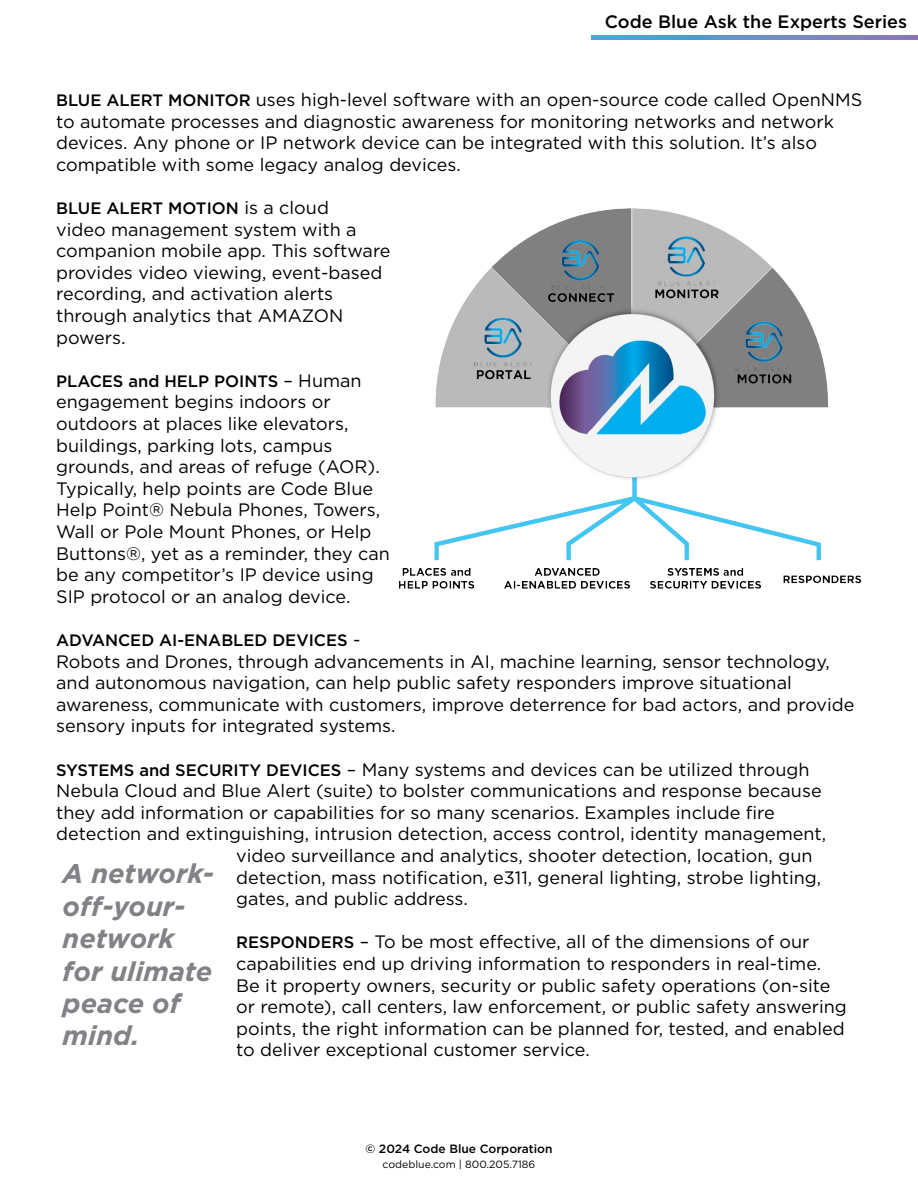
<style>
.page{position:relative;width:918px;height:1188px;background:#fff}
.page>*{position:absolute;margin:0;border:0;box-sizing:border-box;transform-origin:0 0}
.t1{font:italic 700 27px/32.4px "Gotham";color:#808285}
.t2{font:18px/21.6px "Gotham";color:#000}
.t3{font:500 18px "Gotham";color:#000}
.t4{font:500 16.5px "Gotham";color:#000}
.t5{font:500 12px "Gotham";color:#000}
.t6{font:10.5px "Gotham";color:#000}
.s1{font-weight:500;font-size:16.5px}
.s2{font-weight:400;font-size:18px}
</style>
<div class="page">
<svg style="left:592px;top:35px;width:326px;height:5px;background:#6690c6"></svg>
<img style="left:398px;top:208px;width:464px;height:381px">
<p class="t3" style="left:605px;top:10px;width:304px">Code Blue Ask the Experts Series</p>
<p class="t2" style="left:56px;top:89px;width:808px"><span class="s1">BLUE ALERT MONITOR</span> uses high-level software with an open-source code called OpenNMS to automate processes and diagnostic awareness for monitoring networks and network devices. Any phone or IP network device can be integrated with this solution. It’s also compatible with some legacy analog devices.</p>
<p class="t4" style="left:56px;top:197px;width:274px">BLUE ALERT MOTION <span class="s2">is a cloud</span></p>
<p class="t2" style="left:56px;top:218px;width:336px">video management system with a companion mobile app. This software provides video viewing, event-based recording, and activation alerts through analytics that AMAZON powers.</p>
<p class="t4" style="left:56px;top:370px;width:307px">PLACES and HELP POINTS <span class="s2">– Human</span></p>
<p class="t2" style="left:56px;top:391px;width:335px">engagement begins indoors or outdoors at places like elevators, buildings, parking lots, campus grounds, and areas of refuge (AOR).<br>Typically, help points are Code Blue Help Point® Nebula Phones, Towers, Wall or Pole Mount Phones, or Help Buttons®, yet as a reminder, they can be any competitor’s IP device using SIP protocol or an analog device.</p>
<p class="t4" style="left:56px;top:629px;width:306px">ADVANCED AI-ENABLED DEVICES <span class="s2">-</span></p>
<p class="t2" style="left:56px;top:650px;width:800px">Robots and Drones, through advancements in AI, machine learning, sensor technology, and autonomous navigation, can help public safety responders improve situational awareness, communicate with customers, improve deterrence for bad actors, and provide sensory inputs for integrated systems.</p>
<p class="t2" style="left:56px;top:758px;width:755px"><span class="s1">SYSTEMS and SECURITY DEVICES</span> – Many systems and devices can be utilized through</p>
<p class="t2" style="left:56px;top:780px;width:767px">Nebula Cloud and Blue Alert (suite) to bolster communications and response because</p>
<p class="t2" style="left:56px;top:801px;width:720px">they add information or capabilities for so many scenarios. Examples include fire</p>
<p class="t2" style="left:56px;top:823px;width:772px">detection and extinguishing, intrusion detection, access control, identity management,</p>
<p class="t2" style="left:236px;top:845px;width:578px">video surveillance and analytics, shooter detection, location, gun</p>
<p class="t2" style="left:236px;top:866px;width:587px">detection, mass notification, e311, general lighting, strobe lighting,</p>
<p class="t2" style="left:236px;top:888px;width:233px">gates, and public address.</p>
<p class="t2" style="left:236px;top:931px;width:612px"><span class="s1">RESPONDERS</span> – To be most effective, all of the dimensions of our capabilities end up driving information to responders in real-time.<br>Be it property owners, security or public safety operations (on-site or remote), call centers, law enforcement, or public safety answering points, the right information can be planned for, tested, and enabled to deliver exceptional customer service.</p>
<h1 class="t1" style="left:63px;top:858px;width:153px">A network&shy;off-your&shy;network for ulimate peace of mind.</h1>
<p class="t5" style="left:365px;top:1141px;width:189px">© 2024 Code Blue Corporation</p>
<p class="t6" style="left:383px;top:1158px;width:154px">codeblue.com | 800.205.7186</p>
</div>
